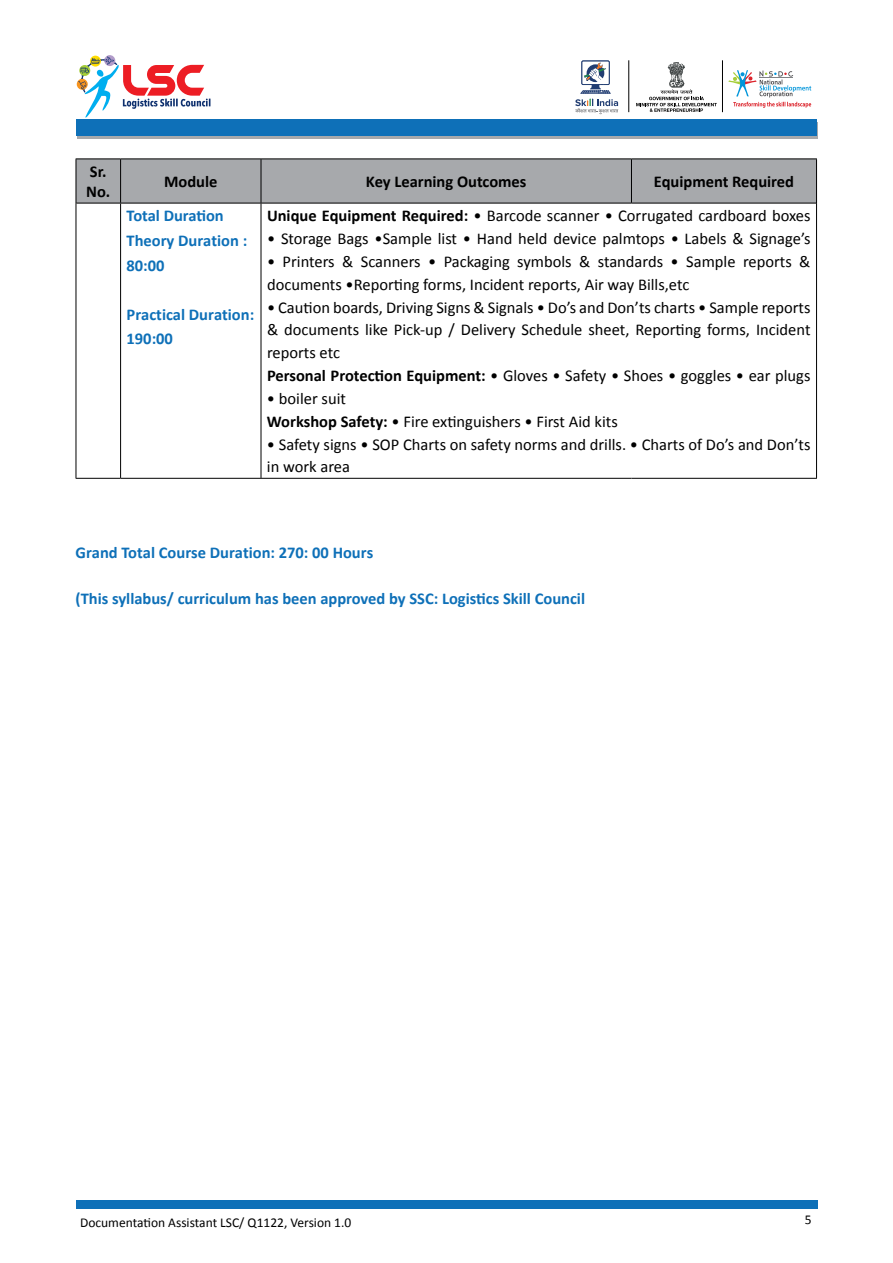
<style>
.page{position:relative;width:893px;height:1263px;background:#fff}
.page>*{position:absolute;margin:0;border:0;box-sizing:border-box;transform-origin:0 0}
.t1{font:16.5px/22.8px "Calibri";color:#000}
.t2{font:700 16.5px/24.6px "Calibri";color:#0e70b8}
.t3{font:700 16.5px/19.8px "Calibri";color:#000}
.t4{font:13.5px "Calibri";color:#000}
.s1{font-weight:700}
</style>
<div class="page">
<div style="left:76px;top:1200px;width:741px;height:9px;background:#0e70b8"></div>
<div style="left:77px;top:122px;width:741px;height:16px;background:#a7a9ac"></div>
<div style="left:76px;top:119px;width:741px;height:17px;background:#0e70b8"></div>
<svg style="left:78px;top:56px;width:132px;height:62px"></svg>
<svg style="left:575px;top:60px;width:43px;height:54px"></svg>
<svg style="left:636px;top:62px;width:81px;height:50px"></svg>
<svg style="left:728px;top:70px;width:83px;height:38px"></svg>
<hr style="left:722px;top:60px;width:1px;height:52px;background:#000">
<hr style="left:628px;top:60px;width:1px;height:52px;background:#000">
<div style="left:77px;top:160px;width:739px;height:43px;background:#a7a9ac"></div>
<hr style="left:76px;top:203px;width:1px;height:275px;background:#000">
<hr style="left:120px;top:203px;width:1px;height:275px;background:#000">
<hr style="left:261px;top:203px;width:1px;height:275px;background:#000">
<hr style="left:816px;top:203px;width:1px;height:275px;background:#000">
<hr style="left:76px;top:478px;width:45px;height:1px;background:#000">
<hr style="left:121px;top:478px;width:140px;height:1px;background:#000">
<hr style="left:261px;top:478px;width:370px;height:1px;background:#000">
<hr style="left:631px;top:478px;width:186px;height:1px;background:#000">
<hr style="left:76px;top:159px;width:1px;height:44px;background:#000">
<hr style="left:76px;top:159px;width:45px;height:1px;background:#000">
<hr style="left:121px;top:159px;width:140px;height:1px;background:#000">
<hr style="left:261px;top:159px;width:370px;height:1px;background:#000">
<hr style="left:631px;top:159px;width:186px;height:1px;background:#000">
<hr style="left:120px;top:159px;width:1px;height:44px;background:#000">
<hr style="left:261px;top:159px;width:1px;height:44px;background:#000">
<hr style="left:631px;top:159px;width:1px;height:44px;background:#000">
<hr style="left:816px;top:159px;width:1px;height:44px;background:#000">
<hr style="left:76px;top:203px;width:45px;height:1px;background:#000">
<hr style="left:121px;top:203px;width:140px;height:1px;background:#000">
<hr style="left:261px;top:203px;width:370px;height:1px;background:#000">
<hr style="left:631px;top:203px;width:185px;height:1px;background:#000">
<p class="t3" style="left:86px;top:162px;width:26px">Sr.<br>No.</p>
<p class="t3" style="left:164px;top:172px;width:55px">Module</p>
<p class="t3" style="left:366px;top:172px;width:162px">Key Learning Outcomes</p>
<p class="t3" style="left:654px;top:172px;width:142px">Equipment Required</p>
<p class="t2" style="left:127px;top:204px;width:122px">Total Duration<br>Theory Duration :<br>80:00</p>
<p class="t2" style="left:127px;top:302px;width:129px">Practical Duration:<br>190:00</p>
<p class="t1" style="left:267px;top:205px;width:545px"><span class="s1">Unique Equipment Required:</span> • Barcode scanner • Corrugated cardboard boxes</p>
<p class="t1" style="left:267px;top:227px;width:545px">• Storage Bags •Sample list • Hand held device palmtops • Labels &amp; Signage’s</p>
<p class="t1" style="left:267px;top:250px;width:545px">• Printers &amp; Scanners • Packaging symbols &amp; standards • Sample reports &amp; documents •Reporting forms, Incident reports, Air way Bills,etc</p>
<p class="t1" style="left:267px;top:296px;width:545px">• Caution boards, Driving Signs &amp; Signals • Do’s and Don’ts charts • Sample reports &amp; documents like Pick-up / Delivery Schedule sheet, Reporting forms, Incident reports etc<br><span class="s1">Personal Protection Equipment:</span> • Gloves • Safety • Shoes • goggles • ear plugs</p>
<p class="t1" style="left:267px;top:387px;width:352px">• boiler suit<br><span class="s1">Workshop Safety:</span> • Fire extinguishers • First Aid kits</p>
<p class="t1" style="left:267px;top:433px;width:545px">• Safety signs • SOP Charts on safety norms and drills. • Charts of Do’s and Don’ts in work area</p>
<p class="t2" style="left:76px;top:541px;width:299px">grand Total course Duration: 270: 00 Hours</p>
<p class="t2" style="left:76px;top:586px;width:511px">(This syllabus/ curriculum has been approved by SSc: Logistics Skill council</p>
<p class="t4" style="left:80px;top:1214px;width:273px">Documentation Assistant LSC/ Q1122, Version 1.0</p>
<p class="t4" style="left:805px;top:1211px;width:8px">5</p>
</div>
